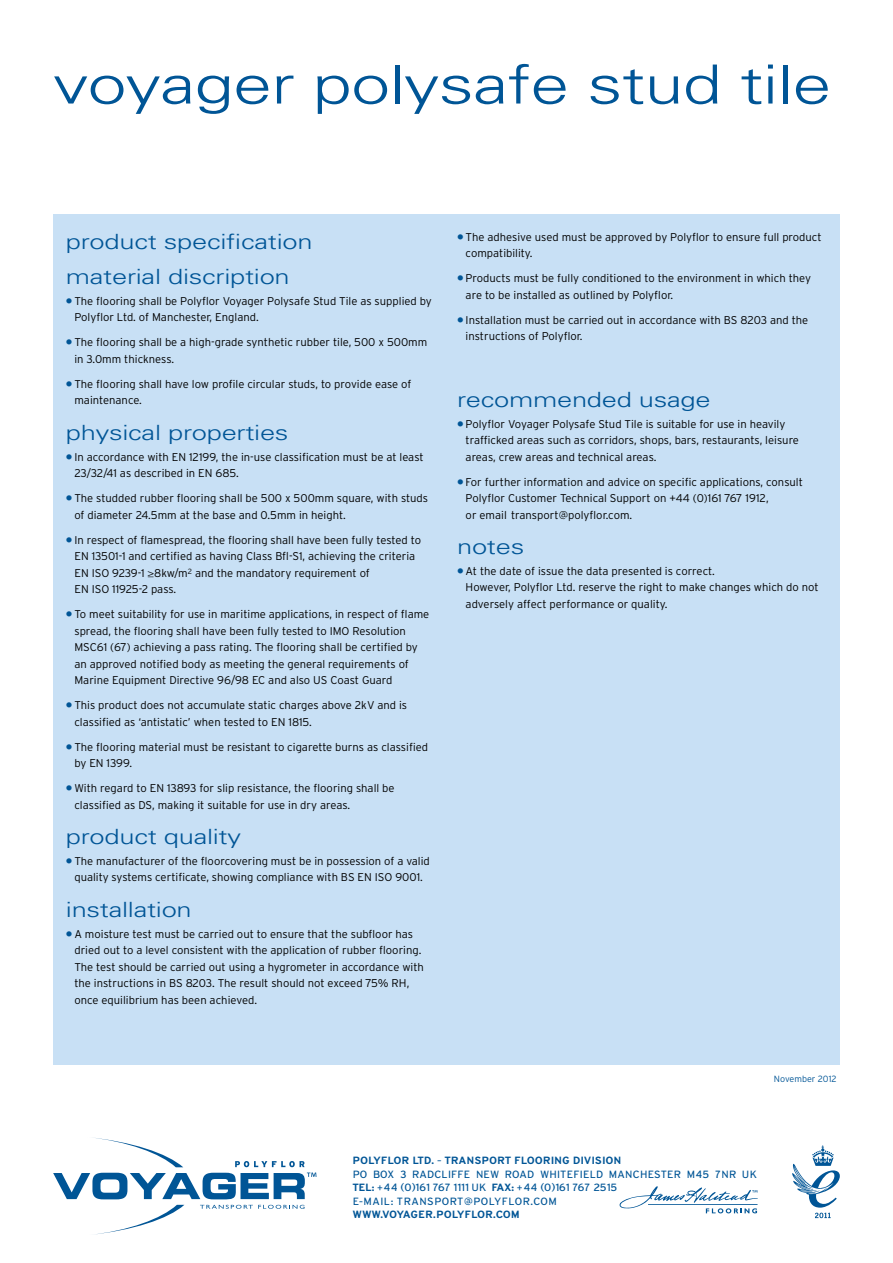
<style>
.page{position:relative;width:893px;height:1263px;background:#fff}
.page>*{position:absolute;margin:0;border:0;box-sizing:border-box;transform-origin:0 0}
.t1{font:300 54px "Univers";letter-spacing:-.01em;color:#005596;scale:1.3 1}
.t2{font:300 21px/35.5px "Univers";letter-spacing:-.01em;color:#005596;scale:1.3 1}
.t3{font:300 11.25px/16.5px "Interstate";color:#000}
.t4{font:10.5px/13.5px "Polyflor Sans";letter-spacing:.02em;color:#005596}
.t5{font:700 10.5px "Polyflor Sans";letter-spacing:.05em;color:#005596}
.t6{font:300 9px "Interstate";color:#005596}
.s1{font-weight:900;color:#005596}
.s2{font-family:"Helvetica Neue"}
.s3{font-weight:700}
</style>
<div class="page">
<div style="left:53px;top:215px;width:787px;height:850px;background:#c8e0f5"></div>
<svg style="left:95px;top:1205px;width:89px;height:30px"></svg>
<svg style="left:200px;top:1205px;width:105px;height:4px"></svg>
<svg style="left:53px;top:1137px;width:263px;height:62px"></svg>
<svg style="left:792px;top:1145px;width:48px;height:73px"></svg>
<svg style="left:619px;top:1186px;width:139px;height:27px"></svg>
<h1 class="t1" style="left:53px;top:52px;width:600px">voyager polysafe stud tile</h1>
<h2 class="t2" style="left:66px;top:223px;width:191px">product specification material discription</h2>
<p class="t3" style="left:74px;top:293px;width:359px;text-indent:-9px"><span class="s1">•</span> The flooring shall be Polyflor Voyager Polysafe Stud Tile as supplied by<br>Polyflor Ltd. of Manchester, England.</p>
<p class="t3" style="left:74px;top:334px;width:354px;text-indent:-9px"><span class="s1">•</span> The flooring shall be a high-grade synthetic rubber tile, 500 x 500mm in 3.0mm thickness.</p>
<p class="t3" style="left:74px;top:376px;width:338px;text-indent:-9px"><span class="s1">•</span> The flooring shall have low profile circular studs, to provide ease of maintenance.</p>
<h2 class="t2" style="left:66px;top:414px;width:173px">physical properties</h2>
<p class="t3" style="left:74px;top:448px;width:351px;text-indent:-9px"><span class="s1">•</span> In accordance with EN 12199, the in-use classification must be at least<br>23/32/41 as described in EN 685.</p>
<p class="t3" style="left:74px;top:490px;width:355px;text-indent:-9px"><span class="s1">•</span> The studded rubber flooring shall be 500 x 500mm square, with studs of diameter 24.5mm at the base and 0.5mm in height.</p>
<p class="t3" style="left:74px;top:531px;width:348px;text-indent:-9px"><span class="s1">•</span> In respect of flamespread, the flooring shall have been fully tested to EN 13501-1 and certified as having Class Bfl-S1, achieving the criteria EN ISO 9239-1 <span class="s2">≥</span>8kw/m<sup>2</sup> and the mandatory requirement of<br>EN ISO 11925-2 pass.</p>
<p class="t3" style="left:74px;top:606px;width:356px;text-indent:-9px"><span class="s1">•</span> To meet suitability for use in maritime applications, in respect of flame spread, the flooring shall have been fully tested to IMO Resolution MSC61 (67) achieving a pass rating. The flooring shall be certified by an approved notified body as meeting the general requirements of Marine Equipment Directive 96/98 EC and also US Coast Guard</p>
<p class="t3" style="left:74px;top:697px;width:334px;text-indent:-9px"><span class="s1">•</span> This product does not accumulate static charges above 2kV and is classified as ‘antistatic’ when tested to EN 1815.</p>
<p class="t3" style="left:74px;top:738px;width:355px;text-indent:-9px"><span class="s1">•</span> The flooring material must be resistant to cigarette burns as classified by EN 1399.</p>
<p class="t3" style="left:74px;top:780px;width:322px;text-indent:-9px"><span class="s1">•</span> With regard to EN 13893 for slip resistance, the flooring shall be classified as DS, making it suitable for use in dry areas.</p>
<h2 class="t2" style="left:66px;top:818px;width:136px">product quality</h2>
<p class="t3" style="left:66px;top:853px;width:365px;text-align:center"><span class="s1">•</span> The manufacturer of the floorcovering must be in possession of a valid quality systems certificate, showing compliance with BS EN ISO 9001.</p>
<h2 class="t2" style="left:66px;top:891px;width:98px">installation</h2>
<p class="t3" style="left:74px;top:925px;width:351px;text-indent:-9px"><span class="s1">•</span> A moisture test must be carried out to ensure that the subfloor has dried out to a level consistent with the application of rubber flooring.<br>The test should be carried out using a hygrometer in accordance with the instructions in BS 8203. The result should not exceed 75% RH, once equilibrium has been achieved.</p>
<p class="t3" style="left:466px;top:228px;width:358px;text-indent:-9px"><span class="s1">•</span> The adhesive used must be approved by Polyflor to ensure full product compatibility.</p>
<p class="t3" style="left:466px;top:270px;width:347px;text-indent:-9px"><span class="s1">•</span> Products must be fully conditioned to the environment in which they are to be installed as outlined by Polyflor.</p>
<p class="t3" style="left:466px;top:311px;width:344px;text-indent:-9px"><span class="s1">•</span> Installation must be carried out in accordance with BS 8203 and the instructions of Polyflor.</p>
<h2 class="t2" style="left:457px;top:381px;width:197px">recommended usage</h2>
<p class="t3" style="left:466px;top:415px;width:335px;text-indent:-9px"><span class="s1">•</span> Polyflor Voyager Polysafe Stud Tile is suitable for use in heavily trafficked areas such as corridors, shops, bars, restaurants, leisure areas, crew areas and technical areas.</p>
<p class="t3" style="left:466px;top:473px;width:339px;text-indent:-9px"><span class="s1">•</span> For further information and advice on specific applications, consult<br>Polyflor Customer Technical Support on +44 (0)161 767 1912,<br>or email transport@polyflor.com.</p>
<h2 class="t2" style="left:457px;top:528px;width:53px">notes</h2>
<p class="t3" style="left:466px;top:563px;width:355px;text-indent:-9px"><span class="s1">•</span> At the date of issue the data presented is correct.<br>However, Polyflor Ltd. reserve the right to make changes which do not adversely affect performance or quality.</p>
<p class="t6" style="left:774px;top:1074px;width:64px">November 2012</p>
<p class="t5" style="left:353px;top:1154px;width:138px">POLYFLOR LTD. - TRANSPORT</p>
<p class="t5" style="left:514px;top:1154px;width:108px">FLOORING DIVISION</p>
<p class="t4" style="left:353px;top:1167px;width:405px">PO BOX 3 RADCLIFFE NEW ROAD WHITEFI ELD MANCHESTER M45 7NR UK<br><span class="s3">TEL:</span> +44 (0)161 767 1111 UK</p>
<p class="t4" style="left:492px;top:1181px;width:127px"><span class="s3">FAX:</span> +44 (0)161 767 2515</p>
<p class="t4" style="left:353px;top:1194px;width:90px">E-MAIL: TRANSPOR</p>
<p class="t4" style="left:457px;top:1194px;width:101px">T@POLYFLOR.COM</p>
<p class="t5" style="left:353px;top:1208px;width:168px">WWW.VOYAGER.POLYFLOR.COM</p>
</div>
